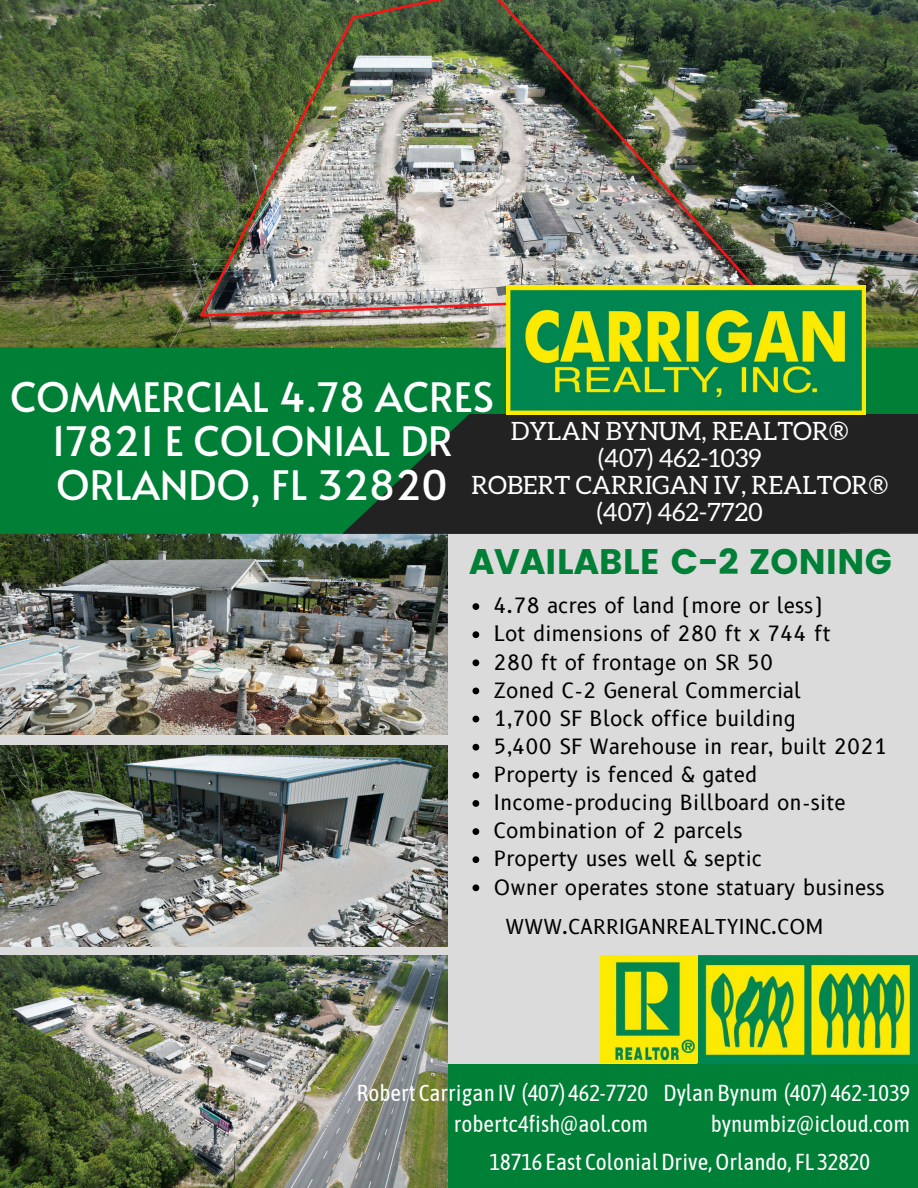
<style>
.page{position:relative;width:918px;height:1188px;background:#dbdbdb}
.page>*{position:absolute;margin:0;border:0;box-sizing:border-box;transform-origin:0 0}
.t1{font:40.5px "Alata";color:#fff}
.t2{font:35.4px "Poppins";color:#008037}
.t3{font:25.2px "Aleo";color:#fff}
.t4{font:22.95px "Asap Condensed";color:#fff}
.t5{font:20.55px "B612";color:#000}
.t6{font:19.95px "B612";color:#000}
</style>
<div class="page">
<img style="left:0;top:534px;width:448px;height:200px">
<img style="left:0;top:745px;width:448px;height:202px">
<img style="left:0;top:0;width:918px;height:348px">
<div style="left:427px;top:1064px;width:491px;height:124px;background:#008037"></div>
<img style="left:0;top:956px;width:448px;height:232px">
<div style="left:0;top:348px;width:918px;height:186px;background:#008037"></div>
<svg style="left:342px;top:414px;width:576px;height:120px;background:#1f2d24"></svg>
<img style="left:507px;top:286px;width:359px;height:128px">
<img style="left:600px;top:956px;width:318px;height:108px">
<svg style="left:472px;top:603px;width:7px;height:7px"></svg>
<svg style="left:472px;top:631px;width:7px;height:7px"></svg>
<svg style="left:472px;top:659px;width:7px;height:7px"></svg>
<svg style="left:472px;top:688px;width:7px;height:6px"></svg>
<svg style="left:472px;top:716px;width:7px;height:6px"></svg>
<svg style="left:472px;top:744px;width:7px;height:7px"></svg>
<svg style="left:472px;top:772px;width:7px;height:7px"></svg>
<svg style="left:472px;top:800px;width:7px;height:7px"></svg>
<svg style="left:472px;top:828px;width:7px;height:7px"></svg>
<svg style="left:472px;top:856px;width:7px;height:7px"></svg>
<svg style="left:472px;top:884px;width:7px;height:7px"></svg>
<p class="t1" style="left:10px;top:368px;width:485px">COMMERCIAL 4.78 ACRES</p>
<p class="t1" style="left:51px;top:411px;width:403px">17821 E COLONIAL DR</p>
<p class="t1" style="left:56px;top:455px;width:393px">ORLANDO, FL 32820</p>
<p class="t3" style="left:511px;top:420px;width:339px">DYLAN BYNUM, REALTOR®</p>
<p class="t3" style="left:598px;top:447px;width:165px">(407) 462-1039</p>
<p class="t3" style="left:471px;top:474px;width:418px">ROBERT CARRIGAN IV, REALTOR®</p>
<p class="t3" style="left:597px;top:501px;width:168px">(407) 462-7720</p>
<p class="t2" style="left:469px;top:541px;width:424px">AVAILABLE C-2 ZONING</p>
<p class="t5" style="left:494px;top:593px;width:330px">4.78 acres of land (more or less)</p>
<p class="t5" style="left:494px;top:622px;width:339px">Lot dimensions of 280 ft x 744 ft</p>
<p class="t5" style="left:494px;top:650px;width:281px">280 ft of frontage on SR 50</p>
<p class="t5" style="left:494px;top:678px;width:309px">Zoned C-2 General Commercial</p>
<p class="t5" style="left:494px;top:706px;width:304px">1,700 SF Block office building</p>
<p class="t5" style="left:494px;top:734px;width:395px">5,400 SF Warehouse in rear, built 2021</p>
<p class="t5" style="left:494px;top:762px;width:265px">Property is fenced &amp; gated</p>
<p class="t5" style="left:494px;top:790px;width:353px">Income-producing Billboard on-site</p>
<p class="t5" style="left:494px;top:818px;width:250px">Combination of 2 parcels</p>
<p class="t5" style="left:494px;top:847px;width:270px">Property uses well &amp; septic</p>
<p class="t5" style="left:494px;top:875px;width:392px">Owner operates stone statuary business</p>
<p class="t6" style="left:506px;top:915px;width:319px">WWW.CARRIGANREALTYINC.COM</p>
<p class="t4" style="left:357px;top:1079px;width:293px">Robert Carrigan IV (407) 462-7720</p>
<p class="t4" style="left:454px;top:1111px;width:196px">robertc4fish@aol.com</p>
<p class="t4" style="left:664px;top:1079px;width:248px">Dylan Bynum (407) 462-1039</p>
<p class="t4" style="left:711px;top:1111px;width:201px">bynumbiz@icloud.com</p>
<p class="t4" style="left:490px;top:1149px;width:382px">18716 East ColonialDrive,Orlando, FL 32820</p>
</div>
